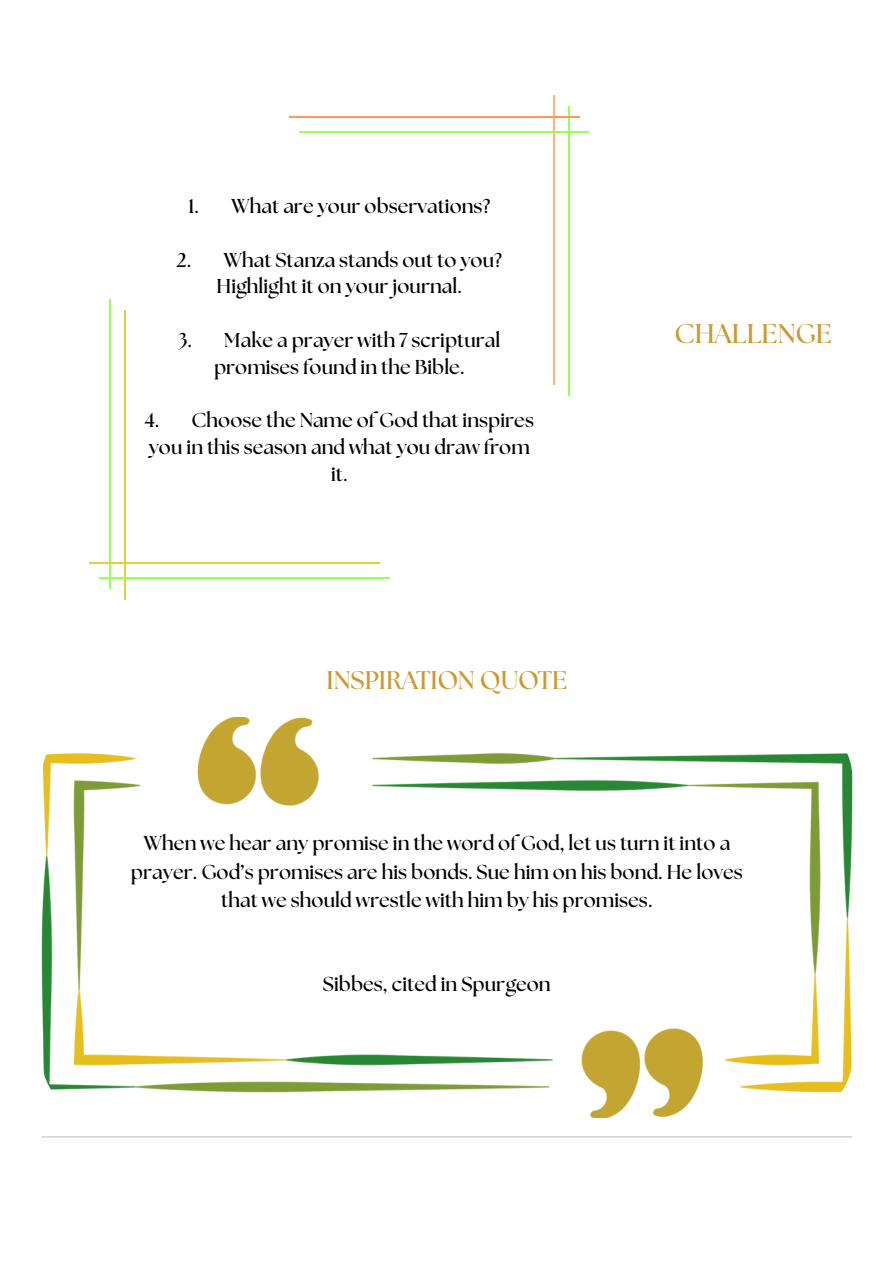
<style>
.page{position:relative;width:894px;height:1263px;background:#fff}
.page>*{position:absolute;margin:0;border:0;box-sizing:border-box;transform-origin:0 0}
.t1{font:700 27px "The Seasons";color:#c93}
.t2{font:700 25.5px "The Seasons";color:#c93}
.t3{font:700 20.1px/26.7px "The Seasons";color:#000;text-align:center}
</style>
<div class="page">
<hr style="left:109px;top:299px;width:2px;height:290px;background:#9f5">
<hr style="left:124px;top:310px;width:2px;height:290px;background:#e2d039">
<hr style="left:99px;top:577px;width:290px;height:1px;background:#9f5">
<hr style="left:89px;top:562px;width:290px;height:2px;background:#e2d039">
<hr style="left:568px;top:106px;width:1px;height:290px;background:#9f5">
<hr style="left:553px;top:95px;width:1px;height:290px;background:#ffb380">
<hr style="left:289px;top:117px;width:290px;height:1px;background:#f95">
<hr style="left:300px;top:131px;width:288px;height:2px;background:#9f5">
<img style="left:42px;top:717px;width:810px;height:401px;border-radius:61px">
<hr style="left:42px;top:1136px;width:809px;height:1px;background:#bfc3c8">
<p class="t3" style="left:188px;top:194px;width:304px">1. What are your observations?</p>
<p class="t3" style="left:176px;top:247px;width:327px">2. What Stanza stands out to you?<br>Highlight it on your journal.</p>
<p class="t3" style="left:178px;top:327px;width:323px">3. Make a prayer with 7 scriptural promises found in the Bible.</p>
<p class="t3" style="left:144px;top:408px;width:391px">4. Choose the Name of God that inspires you in this season and what you draw from it.</p>
<p class="t2" style="left:326px;top:668px;width:242px">INSPIRATION QUOTE</p>
<p class="t1" style="left:674px;top:322px;width:159px">CHALLENGE</p>
<p class="t3" style="left:131px;top:830px;width:613px;line-height:28px">When we hear any promise in the word of God, let us turn it into a prayer. God’s promises are his bonds. Sue him on his bond. He loves that we should wrestle with him by his promises.</p>
<p class="t3" style="left:323px;top:971px;width:229px">Sibbes, cited in Spurgeon</p>
</div>
